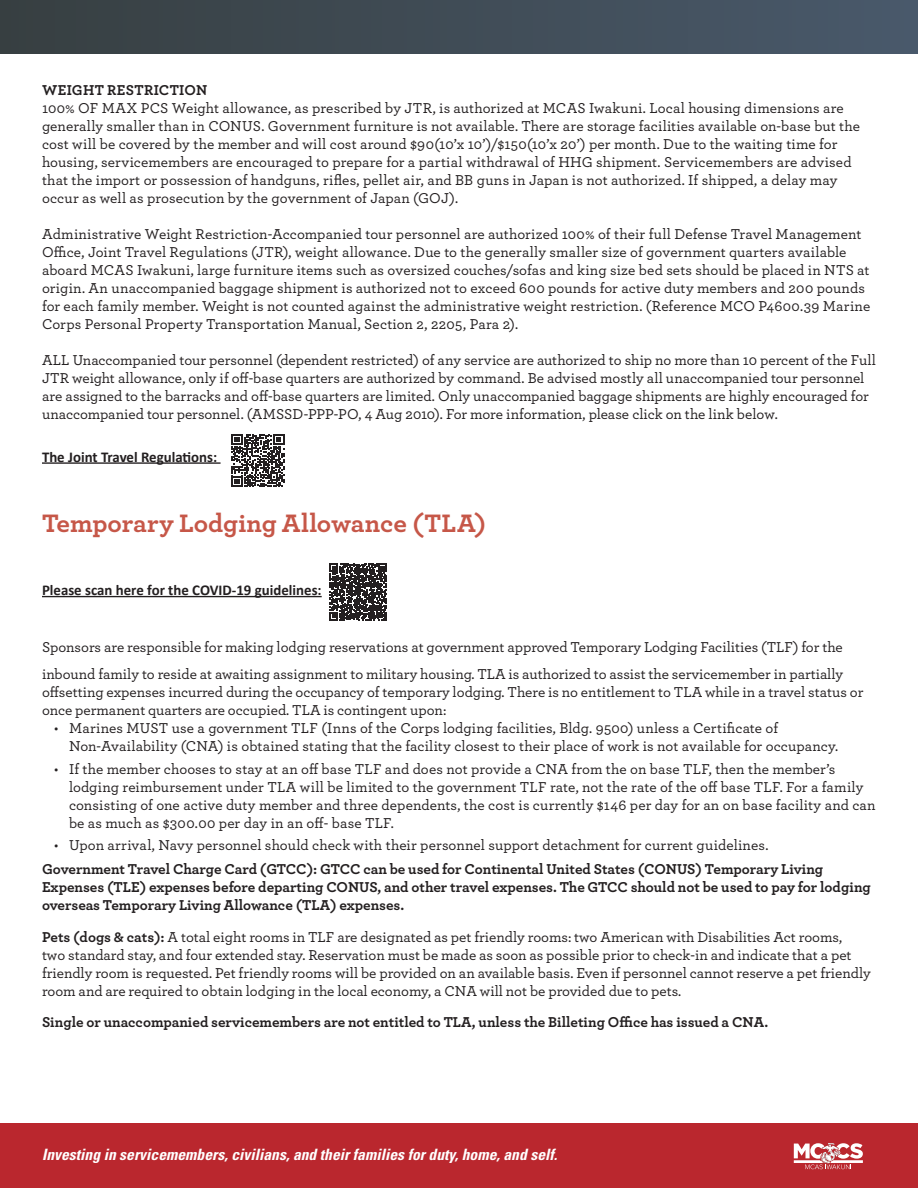
<style>
.page{position:relative;width:918px;height:1188px;background:#fff}
.page>*{position:absolute;margin:0;border:0;box-sizing:border-box;transform-origin:0 0}
.Sections_Headers{font:700 26.4px "Archer";color:#c65748}
.t1{font:italic 700 condensed 15.6px "Univers LT Std";color:#fff}
.Sections_Headers-2{font:500 15px/18px "Archer";color:#231f20}
.Sections_Headers-3{font:700 15px/18px "Archer";color:#231f20}
.t2{font:700 15px "Calibri";color:#231f20}
.Sections_Headers-4{font:700 15px "Archer";letter-spacing:.02em;color:#231f20}
.s1{font-weight:700}
</style>
<div class="page">
<div style="left:0;top:1124px;width:918px;height:64px;background:#ba272e"></div>
<div style="left:0;top:0;width:918px;height:54px;background:linear-gradient(to right,#373f41,#49596b)"></div>
<svg style="left:794px;top:1143px;width:69px;height:26px"></svg>
<hr style="left:42px;top:462px;width:179px;height:2px;background:#231f20">
<hr style="left:42px;top:596px;width:280px;height:1px;background:#231f20">
<svg style="left:330px;top:564px;width:56px;height:56px"></svg>
<svg style="left:231px;top:434px;width:53px;height:53px"></svg>
<p class="Sections_Headers-4" style="left:42px;top:79px;width:167px">WEIGHT RESTRICTION</p>
<p class="Sections_Headers-2" style="left:42px;top:99px;width:819px">100% OF MAX PCS Weight allowance, as prescribed by JTR, is authorized at MCAS Iwakuni. Local housing dimensions are generally smaller than in CONUS. Government furniture is not available. There are storage facilities available on-base but the cost will be covered by the member and will cost around $90(10’x 10’)/$150(10’x 20’) per month. Due to the waiting time for housing, servicemembers are encouraged to prepare for a partial withdrawal of HHG shipment. Servicemembers are advised that the import or possession of handguns, rifles, pellet air, and BB guns in Japan is not authorized. If shipped, a delay may occur as well as prosecution by the government of Japan (GOJ).</p>
<p class="Sections_Headers-2" style="left:42px;top:225px;width:830px">Administrative Weight Restriction-Accompanied tour personnel are authorized 100% of their full Defense Travel Management Office, Joint Travel Regulations (JTR), weight allowance. Due to the generally smaller size of government quarters available aboard MCAS Iwakuni, large furniture items such as oversized couches/sofas and king size bed sets should be placed in NTS at origin. An unaccompanied baggage shipment is authorized not to exceed 600 pounds for active duty members and 200 pounds for each family member. Weight is not counted against the administrative weight restriction. (Reference MCO P4600.39 Marine Corps Personal Property Transportation Manual, Section 2, 2205, Para 2).</p>
<p class="Sections_Headers-2" style="left:42px;top:351px;width:836px">ALL Unaccompanied tour personnel (dependent restricted) of any service are authorized to ship no more than 10 percent of the Full JTR weight allowance, only if off-base quarters are authorized by command. Be advised mostly all unaccompanied tour personnel are assigned to the barracks and off-base quarters are limited. Only unaccompanied baggage shipments are highly encouraged for unaccompanied tour personnel. (AMSSD-PPP-PO, 4 Aug 2010). For more information, please click on the link below.</p>
<p class="t2" style="left:42px;top:447px;width:177px">The Joint Travel Regulations:</p>
<p class="Sections_Headers" style="left:42px;top:503px;width:446px">Temporary Lodging Allowance (TLA)</p>
<p class="t2" style="left:42px;top:581px;width:281px">Please scan here for the COVID-19 guidelines:</p>
<p class="Sections_Headers-2" style="left:42px;top:633px;width:803px;line-height:27px">Sponsors are responsible for making lodging reservations at government approved Temporary Lodging Facilities (TLF) for the inbound family to reside at awaiting assignment to military housing. TLA is authorized to assist the servicemember in partially</p>
<p class="Sections_Headers-2" style="left:42px;top:682px;width:823px">offsetting expenses incurred during the occupancy of temporary lodging. There is no entitlement to TLA while in a travel status or once permanent quarters are occupied. TLA is contingent upon:</p>
<p class="Sections_Headers-2" style="left:69px;top:719px;width:771px;text-indent:-15px">• Marines MUST use a government TLF (Inns of the Corps lodging facilities, Bldg. 9500) unless a Certificate of<br>Non-Availability (CNA) is obtained stating that the facility closest to their place of work is not available for occupancy.</p>
<p class="Sections_Headers-2" style="left:69px;top:759px;width:808px;text-indent:-15px">• If the member chooses to stay at an off base TLF and does not provide a CNA from the on base TLF, then the member’s lodging reimbursement under TLA will be limited to the government TLF rate, not the rate of the off base TLF. For a family consisting of one active duty member and three dependents, the cost is currently $146 per day for an on base facility and can be as much as $300.00 per day in an off- base TLF.</p>
<p class="Sections_Headers-2" style="left:54px;top:836px;width:716px">• Upon arrival, Navy personnel should check with their personnel support detachment for current guidelines.</p>
<p class="Sections_Headers-3" style="left:42px;top:859px;width:830px">Government Travel Charge Card (GTCC): GTCC can be used for Continental United States (CONUS) Temporary Living<br>Expenses (TLE) expenses before departing CONUS, and other travel expenses. The GTCC should not be used to pay for lodging overseas Temporary Living Allowance (TLA) expenses.</p>
<p class="Sections_Headers-2" style="left:42px;top:927px;width:830px"><span class="s1">Pets (dogs &amp; cats):</span> A total eight rooms in TLF are designated as pet friendly rooms: two American with Disabilities Act rooms,<br>two standard stay, and four extended stay. Reservation must be made as soon as possible prior to check-in and indicate that a pet friendly room is requested. Pet friendly rooms will be provided on an available basis. Even if personnel cannot reserve a pet friendly room and are required to obtain lodging in the local economy, a CNA will not be provided due to pets.</p>
<p class="Sections_Headers-3" style="left:42px;top:1012px;width:728px">Single or unaccompanied servicemembers are not entitled to TLA, unless the Billeting Office has issued a CNA.</p>
<p class="t1" style="left:42px;top:1144px;width:517px">Investing in servicemembers, civilians, and their families for duty, home, and self.</p>
</div>
